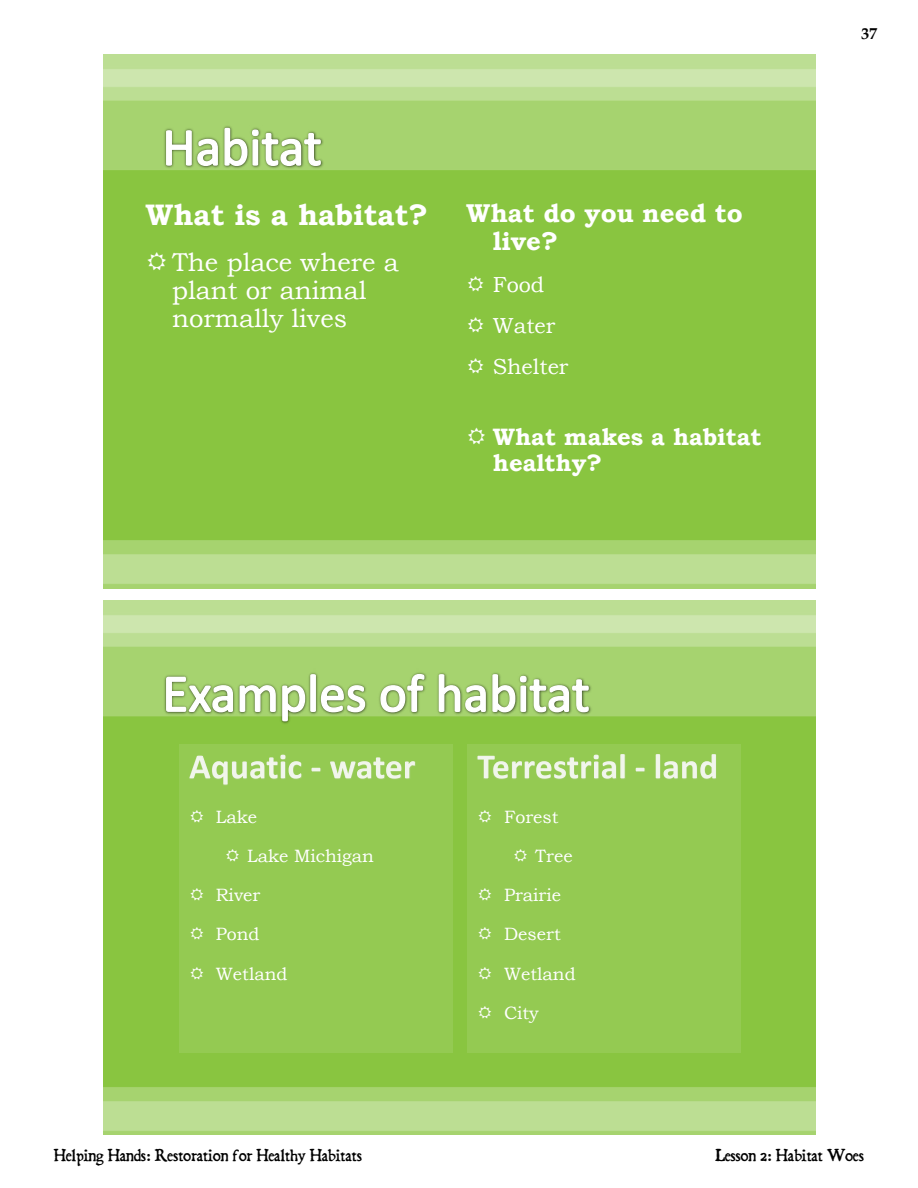
<style>
.page{position:relative;width:918px;height:1188px;background:#fff}
.page>*{position:absolute;margin:0;border:0;box-sizing:border-box;transform-origin:0 0}
.t1{font:700 29.7px "Bookman Old Style";color:#fff}
.t2{font:25.8px/27.8px "Bookman Old Style";color:#fff}
.t3{font:700 25.8px/27.8px "Bookman Old Style";color:#fff}
.t4{font:700 23.7px/25.7px "Bookman Old Style";color:#fff}
.t5{font:21.75px/41.4px "Bookman Old Style";color:#fff}
.t6{font:17.85px "Bookman Old Style";color:#fff}
.t7{font:700 16.5px "Palatino";color:#000}
.t8{font:15px "Dominican";color:#000}
</style>
<div class="page">
<img style="left:103px;top:54px;width:712px;height:534px">
<img style="left:126px;top:95px;width:160px;height:120px">
<img style="left:286px;top:95px;width:84px;height:120px">
<svg style="left:165px;top:127px;width:157px;height:40px"></svg>
<img style="left:103px;top:601px;width:712px;height:534px">
<div style="left:467px;top:744px;width:273px;height:309px;background:#94ca52"></div>
<div style="left:180px;top:744px;width:273px;height:309px;background:#94ca52"></div>
<img style="left:456px;top:762px;width:157px;height:47px">
<img style="left:613px;top:762px;width:11px;height:17px">
<img style="left:624px;top:762px;width:2px;height:17px">
<img style="left:635px;top:734px;width:62px;height:46px">
<img style="left:697px;top:734px;width:51px;height:75px">
<img style="left:126px;top:641px;width:440px;height:121px">
<img style="left:566px;top:641px;width:84px;height:121px">
<svg style="left:165px;top:673px;width:425px;height:49px"></svg>
<img style="left:168px;top:734px;width:121px;height:75px">
<img style="left:289px;top:734px;width:11px;height:46px">
<img style="left:300px;top:734px;width:8px;height:45px">
<img style="left:308px;top:734px;width:86px;height:46px">
<img style="left:394px;top:734px;width:51px;height:46px">
<svg style="left:148px;top:253px;width:18px;height:18px"></svg>
<svg style="left:468px;top:276px;width:15px;height:15px"></svg>
<svg style="left:468px;top:317px;width:15px;height:16px"></svg>
<svg style="left:468px;top:358px;width:15px;height:16px"></svg>
<svg style="left:468px;top:428px;width:17px;height:17px"></svg>
<h1 class="t1" style="left:145px;top:194px;width:284px">What is a habitat?</h1>
<h2 class="t2" style="left:172px;top:249px;width:228px">The place where a plant or animal normally lives</h2>
<h2 class="t3" style="left:493px;top:199px;width:251px;text-indent:-27px">What do you need to live?</h2>
<p class="t5" style="left:493px;top:264px;width:77px">Food<br>Water<br>Shelter</p>
<h3 class="t4" style="left:493px;top:424px;width:270px">What makes a habitat healthy?</h3>
<p class="t7" style="left:861px;top:19px;width:18px">37</p>
<p class="t6" style="left:216px;top:805px;width:43px">Lake</p>
<p class="t6" style="left:247px;top:844px;width:128px">Lake Michigan</p>
<p class="t6" style="left:216px;top:883px;width:46px">River</p>
<p class="t6" style="left:216px;top:923px;width:45px">Pond</p>
<p class="t6" style="left:216px;top:962px;width:73px">Wetland</p>
<p class="t6" style="left:504px;top:805px;width:56px">Forest</p>
<p class="t6" style="left:535px;top:844px;width:39px">Tree</p>
<p class="t6" style="left:504px;top:883px;width:59px">Prairie</p>
<p class="t6" style="left:504px;top:923px;width:58px">Desert</p>
<p class="t6" style="left:504px;top:962px;width:73px">Wetland</p>
<p class="t6" style="left:504px;top:1001px;width:36px">City</p>
<p class="t8" style="left:54px;top:1144px;width:310px">Helping Hands: Restoration for Healthy Habitats</p>
<p class="t8" style="left:715px;top:1144px;width:150px">Lesson 2: Habitat Woes</p>
</div>
